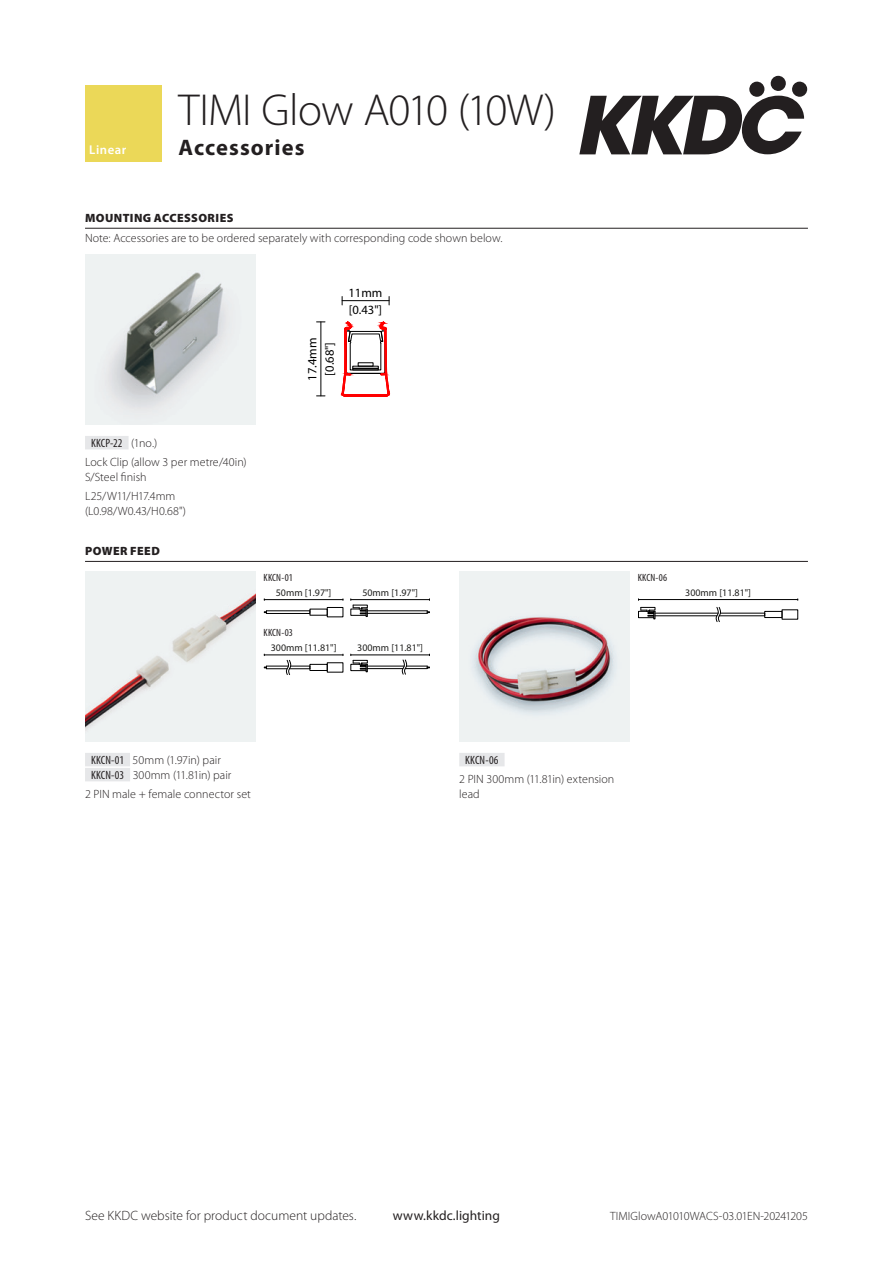
<style>
.page{position:relative;width:893px;height:1263px;background:#fff}
.page>*{position:absolute;margin:0;border:0;box-sizing:border-box;transform-origin:0 0}
.title_line1{font:300 45px "Myriad Pro";letter-spacing:-.02em;color:#231f20}
.title_line2{font:700 22.5px "Myriad Pro";letter-spacing:.045em;color:#231f20}
.t1{font:300 13.5px "Myriad Pro";color:#231f20}
.t2{font:13.5px "Myriad Pro";letter-spacing:.005em;color:#231f20}
.t3{font:600 12.75px "Myriad Pro";letter-spacing:.04em;color:#fff}
.t4{font:12.6px/17.1px "Myriad Pro";color:#000}
.body{font:300 12px/15px "Myriad Pro";letter-spacing:.005em;color:#231f20}
.Section_sub_text{font:300 12px "Myriad Pro";letter-spacing:.005em;color:#231f20}
.Product_code{font:300 12px/15px "Myriad Pro";color:#231f20}
.Section_sub_text-2{font:300 12px "Myriad Pro";letter-spacing:-.015em;color:#231f20}
.Product_code-2{font:condensed 12px "Myriad Pro";letter-spacing:.01em;color:#231f20}
.Section_heading_top{font:900 12px "Myriad Pro";letter-spacing:.035em;color:#231f20}
.Section_heading_others{font:900 12px "Myriad Pro";letter-spacing:.035em;color:#231f20}
.Product_code_no_tint{font:condensed 10.5px "Myriad Pro";letter-spacing:.015em;color:#231f20}
.t5{font:10.05px "Myriad Pro";color:#20201e}
.s1{font-weight:300;font-stretch:normal}
.s2{font-weight:400;font-stretch:condensed}
</style>
<div class="page">
<svg style="left:579px;top:96px;width:225px;height:58px"></svg>
<svg style="left:749px;top:81px;width:16px;height:16px"></svg>
<div style="left:770px;top:76px;width:16px;height:15px;background:#231f20;border-radius:50%"></div>
<div style="left:792px;top:81px;width:15px;height:16px;background:#231f20;border-radius:50%"></div>
<div style="left:85px;top:85px;width:77px;height:77px;background:#ebd858"></div>
<hr style="left:85px;top:228px;width:723px;height:1px;background:#231f20">
<hr style="left:85px;top:561px;width:723px;height:1px;background:#231f20">
<img style="left:85px;top:255px;width:170px;height:170px">
<svg style="left:341px;top:321px;width:49px;height:76px"></svg>
<hr style="left:342px;top:300px;width:47px;height:1px;background:#000">
<div style="left:352px;top:366px;width:27px;height:3px;border:1px solid #000"></div>
<div style="left:352px;top:368px;width:27px;height:2px;border:1px solid #000"></div>
<hr style="left:321px;top:322px;width:1px;height:74px;background:#000">
<div style="left:85px;top:436px;width:44px;height:13px;background:#e6e7e9"></div>
<img style="left:85px;top:572px;width:170px;height:170px">
<div style="left:327px;top:607px;width:16px;height:10px;border:1px solid #000"></div>
<hr style="left:266px;top:610px;width:44px;height:1px;background:#000">
<hr style="left:367px;top:610px;width:60px;height:1px;background:#000">
<hr style="left:367px;top:613px;width:60px;height:1px;background:#000">
<svg style="left:264px;top:611px;width:46px;height:3px"></svg>
<svg style="left:351px;top:600px;width:17px;height:17px"></svg>
<hr style="left:351px;top:599px;width:78px;height:1px;background:#000">
<hr style="left:264px;top:599px;width:79px;height:1px;background:#000">
<div style="left:310px;top:664px;width:17px;height:7px;border:1px solid #000"></div>
<hr style="left:367px;top:666px;width:37px;height:1px;background:#000">
<hr style="left:367px;top:668px;width:36px;height:1px;background:#000">
<svg style="left:351px;top:654px;width:17px;height:18px"></svg>
<hr style="left:351px;top:655px;width:78px;height:1px;background:#000">
<svg style="left:402px;top:654px;width:28px;height:20px"></svg>
<svg style="left:264px;top:654px;width:47px;height:21px"></svg>
<hr style="left:264px;top:655px;width:79px;height:1px;background:#000">
<img style="left:459px;top:572px;width:170px;height:170px">
<div style="left:765px;top:611px;width:17px;height:7px;border:1px solid #000"></div>
<svg style="left:638px;top:607px;width:17px;height:12px"></svg>
<hr style="left:655px;top:613px;width:63px;height:1px;background:#000">
<hr style="left:720px;top:613px;width:45px;height:1px;background:#000">
<hr style="left:655px;top:615px;width:62px;height:1px;background:#000">
<hr style="left:719px;top:615px;width:46px;height:1px;background:#000">
<hr style="left:638px;top:599px;width:160px;height:1px;background:#000">
<svg style="left:716px;top:607px;width:5px;height:15px"></svg>
<div style="left:85px;top:753px;width:45px;height:13px;background:#e6e7e9"></div>
<div style="left:85px;top:768px;width:45px;height:13px;background:#e6e7e9"></div>
<div style="left:459px;top:753px;width:46px;height:13px;background:#e6e7e9"></div>
<p class="t3" style="left:89px;top:142px;width:38px">Linear</p>
<p class="title_line1" style="left:179px;top:83px;width:379px">TIMI Glow A010 (10W)</p>
<p class="title_line2" style="left:179px;top:133px;width:127px">Accessories</p>
<p class="Section_heading_top" style="left:85px;top:210px;width:150px">MOUNTING ACCESSORIES</p>
<p class="Section_sub_text" style="left:85px;top:231px;width:419px">Note: Accessories are to be ordered separately with corresponding code shown below.</p>
<p class="t4" style="left:303px;top:381px;width:45px;text-align:center;rotate:-90deg">17.4mm [0.68"]</p>
<p class="t4" style="left:348px;top:284px;width:35px">11mm [0.43"]</p>
<p class="Product_code-2" style="left:91px;top:435px;width:68px">KKCP-22 <span class="s1">(1no.)</span></p>
<p class="body" style="left:85px;top:454px;width:163px">Lock Clip (allow 3 per metre/40in)<br>S/Steel finish</p>
<p class="body" style="left:85px;top:489px;width:103px">L25/W11/H17.4mm (L0.98/W0.43/H0.68")</p>
<p class="Section_heading_others" style="left:85px;top:543px;width:76px">POWER FEED</p>
<p class="Product_code_no_tint" style="left:264px;top:571px;width:31px">KKCN-01</p>
<p class="t5" style="left:276px;top:586px;width:57px">50mm [1.97"]</p>
<p class="t5" style="left:362px;top:586px;width:57px">50mm [1.97"]</p>
<p class="Product_code_no_tint" style="left:264px;top:626px;width:31px">KKCN-03</p>
<p class="t5" style="left:271px;top:642px;width:67px">300mm [11.81"]</p>
<p class="t5" style="left:357px;top:642px;width:67px">300mm [11.81"]</p>
<p class="Product_code_no_tint" style="left:638px;top:571px;width:31px">KKCN-06</p>
<p class="t5" style="left:685px;top:586px;width:67px">300mm [11.81"]</p>
<p class="Product_code" style="left:91px;top:752px;width:142px"><span class="s2">KKCN-01</span> 50mm (1.97in) pair<br><span class="s2">KKCN-03</span> 300mm (11.81in) pair</p>
<p class="body" style="left:85px;top:786px;width:167px">2 PIN male + female connector set</p>
<p class="Product_code-2" style="left:465px;top:752px;width:35px">KKCN-06</p>
<p class="body" style="left:459px;top:771px;width:157px">2 PIN 300mm (11.81in) extension lead</p>
<p class="t1" style="left:85px;top:1208px;width:273px">See KKDC website for product document updates.</p>
<p class="t2" style="left:393px;top:1207px;width:109px">www.kkdc.lighting</p>
<p class="Section_sub_text-2" style="left:610px;top:1209px;width:199px">TIMIGlowA01010WACS-03.01EN-20241205</p>
</div>
